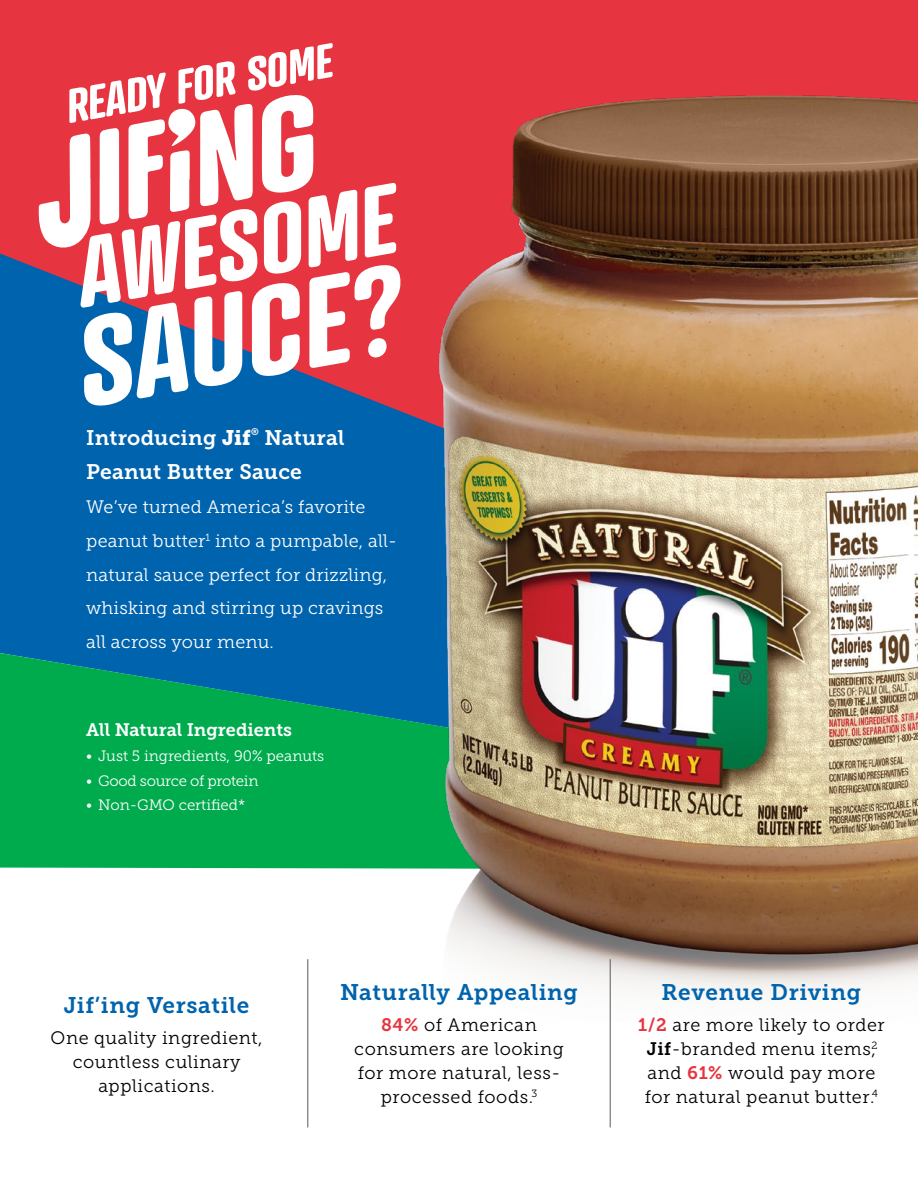
<style>
.page{position:relative;width:918px;height:1188px;background:#fff}
.page>*{position:absolute;margin:0;border:0;box-sizing:border-box;transform-origin:0 0}
.t1{font:22.5px "Museo Slab 700";letter-spacing:.03em;color:#0063ad}
.t2{font:21px/33.8px "Museo Slab 700";letter-spacing:.01em;color:#fff}
.t3{font:18px/24px "Museo Slab 300";letter-spacing:.03em;color:#000101;text-align:center}
.t4{font:18px/33.8px "Museo Slab 300";letter-spacing:.01em;color:#fff}
.t5{font:18px "Museo Slab 700";color:#fff}
.t6{font:15px "Museo Slab 300";letter-spacing:-.005em;color:#fff}
.t7{font:9.6px "Museo Slab 700";color:#fff}
.s1{font-family:"Museo Slab 900"}
.s2{font-family:"Museo Slab 700";color:#e63540}
.s3{font-family:"Museo Slab 700"}
</style>
<div class="page">
<div style="left:0;top:0;width:918px;height:254px;background:#e63540"></div>
<div style="left:0;top:254px;width:338px;height:399px;background:#0063ad"></div>
<svg style="left:0;top:653px;width:338px;height:216px;background:#01a25b"></svg>
<img style="left:338px;top:41px;width:580px;height:982px">
<svg style="left:39px;top:43px;width:361px;height:365px"></svg>
<hr style="left:610px;top:959px;width:1px;height:168px;background:#58595b">
<hr style="left:308px;top:959px;width:1px;height:168px;background:#58595b">
<p class="t2" style="left:86px;top:421px;width:166px">Introducing <span class="s1">Jif</span></p>
<p class="t7" style="left:251px;top:427px;width:9px">®</p>
<p class="t2" style="left:86px;top:421px;width:260px;text-indent:178px">Natural<br>Peanut Butter Sauce</p>
<p class="t4" style="left:86px;top:490px;width:312px">We’ve turned America’s favorite peanut butter<sup>1</sup> into a pumpable, all&shy;natural sauce perfect for drizzling, whisking and stirring up cravings all across your menu.</p>
<p class="t5" style="left:86px;top:720px;width:207px">All Natural Ingredients</p>
<p class="t6" style="left:86px;top:747px;width:239px">• Just 5 ingredients, 90% peanuts</p>
<p class="t6" style="left:86px;top:772px;width:174px">• Good source of protein</p>
<p class="t6" style="left:86px;top:797px;width:161px">• Non-GMO certified*</p>
<p class="t1" style="left:64px;top:992px;width:187px">Jif’ing Versatile</p>
<p class="t3" style="left:51px;top:1026px;width:213px">One quality ingredient, countless culinary applications.</p>
<p class="t1" style="left:340px;top:980px;width:239px">Naturally Appealing</p>
<p class="t3" style="left:354px;top:1013px;width:211px"><span class="s2">84%</span> of American consumers are looking for more natural, less&shy;processed foods.<sup>3</sup></p>
<p class="t1" style="left:662px;top:980px;width:201px">Revenue Driving</p>
<p class="t3" style="left:638px;top:1013px;width:248px"><span class="s2">1/2</span> are more likely to order<br><span class="s3">Jif</span>-branded menu items<sup>2</sup>, and <span class="s2">61%</span> would pay more for natural peanut butter.<sup>4</sup></p>
</div>
